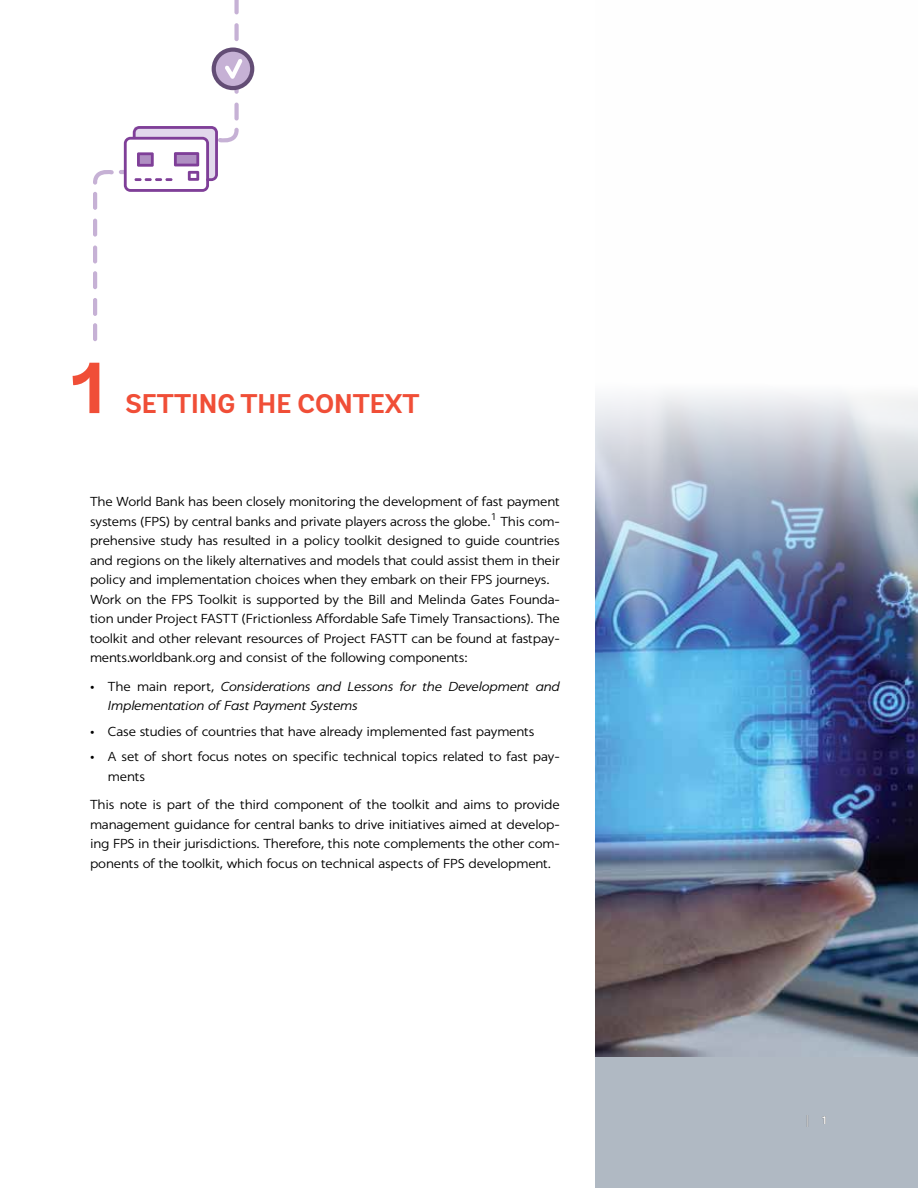
<style>
.page{position:relative;width:918px;height:1188px;background:#fff}
.page>*{position:absolute;margin:0;border:0;box-sizing:border-box;transform-origin:0 0}
.t1{font:700 72px "Andes";color:#f04e37}
.t2{font:700 27px "Andes";color:#f04e37}
.t3{font:300 13.5px/19.5px "Ortodoxa";letter-spacing:-.01em;color:#000}
.t4{font:italic 300 13.5px/19.5px "Ortodoxa";letter-spacing:-.01em;color:#000}
.t5{font:300 12px "Ortodoxa";color:#000}
.s1{font-style:normal}
.s2{font-weight:600}
</style>
<div class="page">
<hr style="left:93px;top:192px;width:4px;height:18px;background:#c6b1d5;border-radius:2px">
<svg style="left:119px;top:170px;width:18px;height:4px"></svg>
<hr style="left:93px;top:219px;width:4px;height:18px;background:#c6b1d5;border-radius:2px">
<hr style="left:93px;top:246px;width:4px;height:17px;background:#c6b1d5;border-radius:2px">
<hr style="left:93px;top:271px;width:4px;height:18px;background:#c6b1d5;border-radius:2px">
<hr style="left:93px;top:298px;width:4px;height:18px;background:#c6b1d5;border-radius:2px">
<hr style="left:93px;top:323px;width:4px;height:18px;background:#c6b1d5;border-radius:2px">
<svg style="left:93px;top:170px;width:21px;height:15px"></svg>
<div style="left:234px;top:103px;width:5px;height:18px;background:#c6b1d5;border-radius:2px"></div>
<div style="left:234px;top:76px;width:5px;height:18px;background:#c6b1d5;border-radius:2px"></div>
<div style="left:234px;top:23px;width:5px;height:18px;background:#c6b1d5;border-radius:2px"></div>
<svg style="left:234px;top:0;width:5px;height:14px"></svg>
<svg style="left:212px;top:48px;width:42px;height:42px"></svg>
<svg style="left:124px;top:126px;width:115px;height:66px"></svg>
<div style="left:596px;top:1056px;width:322px;height:132px;background:#b0b9c3"></div>
<img style="left:596px;top:392px;width:322px;height:664px">
<h1 class="t1" style="left:71px;top:343px;width:36px">1</h1>
<h2 class="t2" style="left:125px;top:387px;width:296px">SETTING THE CONTEXT</h2>
<p class="t3" style="left:90px;top:492px;width:471px">The World Bank has been closely monitoring the development of fast payment systems (FPS) by central banks and private players across the globe.<sup>1</sup> This com&shy;prehensive study has resulted in a policy toolkit designed to guide countries and regions on the likely alternatives and models that could assist them in their policy and implementation choices when they embark on their FPS journeys.<br>Work on the FPS Toolkit is supported by the Bill and Melinda Gates Founda&shy;tion under Project FASTT (Frictionless Affordable Safe Timely Transactions). The toolkit and other relevant resources of Project FASTT can be found at fastpay&shy;ments.worldbank.org and consist of the following components:</p>
<p class="t4" style="left:108px;top:677px;width:453px;text-indent:-18px"><span class="s1">• The main report,</span> Considerations and Lessons for the Development and<br>Implementation of Fast Payment Systems</p>
<p class="t3" style="left:90px;top:722px;width:446px">• Case studies of countries that have already implemented fast payments</p>
<p class="t3" style="left:108px;top:747px;width:453px;text-indent:-18px">• A set of short focus notes on specific technical topics related to fast pay&shy;ments</p>
<p class="t3" style="left:90px;top:795px;width:471px;text-align:justify">This note is part of the third component of the toolkit and aims to provide management guidance for central banks to drive initiatives aimed at develop&shy;ing FPS in their jurisdictions. Therefore, this note complements the other com&shy;ponents of the toolkit, which focus on technical aspects of FPS development.</p>
<p class="t5" style="left:806px;top:1113px;width:23px">| <span class="s2">1</span></p>
</div>
